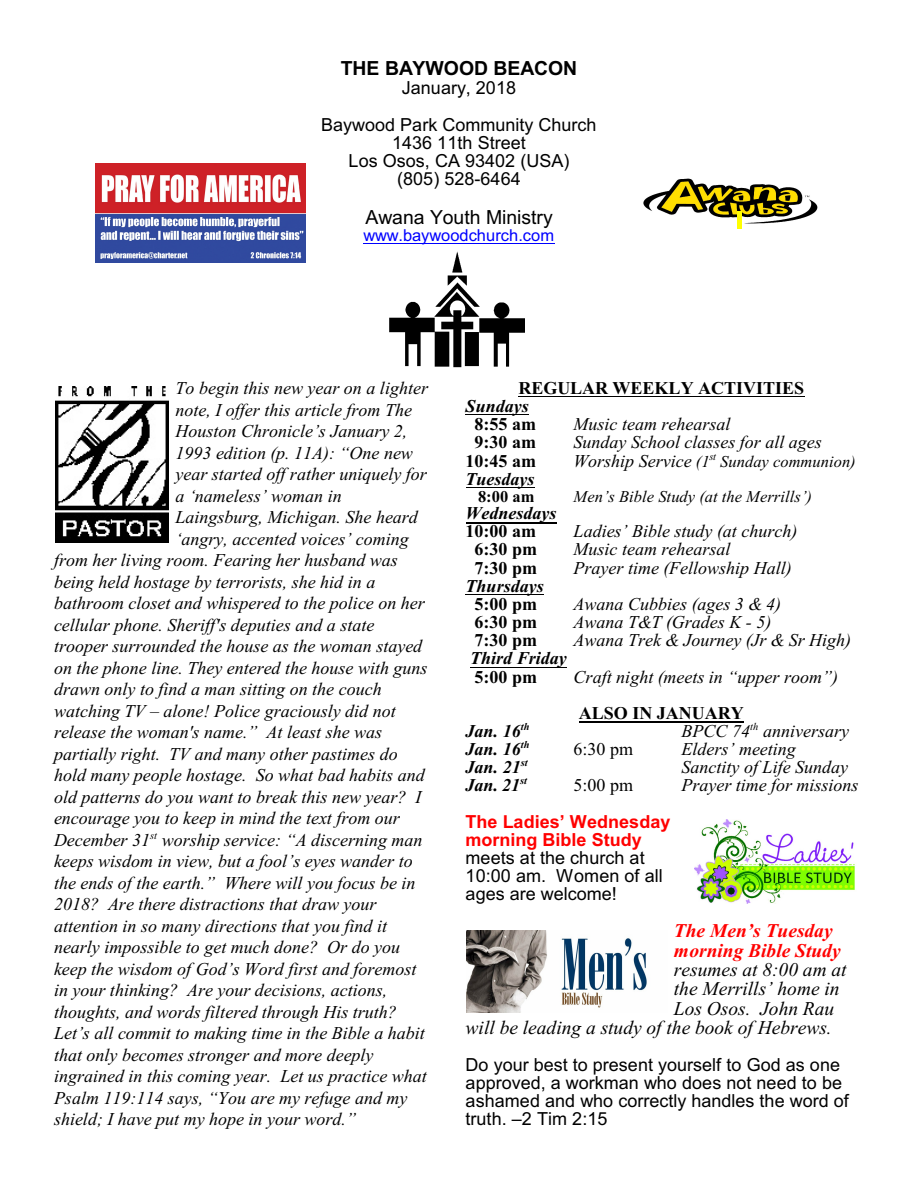
<style>
.page{position:relative;width:918px;height:1188px;background:#fff}
.page>*{position:absolute;margin:0;border:0;box-sizing:border-box;transform-origin:0 0}
.t1{font:italic 19.5px "Times New Roman";color:#000}
.t2{font:italic 700 19.5px/19.5px "Times New Roman";color:#f00}
.t3{font:19.5px "Arial";color:#000}
.t4{font:700 19.5px "Arial";color:#000}
.t5{font:italic 18px/21.5px "Times New Roman";color:#000}
.t6{font:18px/18px "Arial";color:#000;text-align:center}
.t7{font:700 18px "Times New Roman";color:#000}
.t8{font:italic 700 18px "Times New Roman";color:#000}
.t9{font:700 18px/18px "Arial";color:#f00}
.t10{font:18px "Times New Roman";color:#000}
.t11{font:italic 16.5px "Times New Roman";color:#000}
.t12{font:16.5px "Arial";color:#00f}
.t13{font:700 16.5px "Times New Roman";color:#000}
.t14{font:italic 700 10.5px "Times New Roman";letter-spacing:.005em;color:#000}
.t15{font:italic 10.5px "Times New Roman";color:#000}
.s1{font-size:18px}
</style>
<div class="page">
<img style="left:55px;top:386px;width:114px;height:157px">
<hr style="left:363px;top:243px;width:192px;height:1px;background:#00f">
<hr style="left:518px;top:396px;width:286px;height:1px;background:#000">
<hr style="left:466px;top:414px;width:63px;height:1px;background:#000">
<hr style="left:466px;top:487px;width:69px;height:1px;background:#000">
<hr style="left:466px;top:522px;width:91px;height:1px;background:#000">
<hr style="left:466px;top:594px;width:78px;height:1px;background:#000">
<hr style="left:470px;top:667px;width:97px;height:1px;background:#000">
<hr style="left:579px;top:721px;width:165px;height:2px;background:#000">
<img style="left:694px;top:820px;width:161px;height:84px">
<img style="left:466px;top:931px;width:181px;height:82px">
<img style="left:390px;top:251px;width:134px;height:117px">
<img style="left:643px;top:178px;width:175px;height:48px">
<img style="left:95px;top:164px;width:211px;height:98px">
<hr style="left:737px;top:211px;width:4px;height:18px;background:#ff0">
<p class="t4" style="left:341px;top:61px;width:238px">THE BAYWOOD BEACON</p>
<p class="t6" style="left:321px;top:70px;width:277px;line-height:37.5px">January, 2018<br>Baywood Park Community Church</p>
<p class="t6" style="left:349px;top:135px;width:222px">1436 11th Street<br>Los Osos, CA 93402 (USA) (805) 528-6464</p>
<p class="t3" style="left:365px;top:210px;width:189px">Awana Youth Ministry</p>
<p class="t12" style="left:363px;top:229px;width:192px">www.baywoodchurch.com</p>
<p class="t5" style="left:176px;top:379px;width:254px">To begin this new year on a lighter</p>
<p class="t5" style="left:176px;top:401px;width:238px">note, I offer this article from The</p>
<p class="t5" style="left:176px;top:422px;width:233px">Houston Chronicle’s January 2,</p>
<p class="t5" style="left:176px;top:444px;width:239px">1993 edition (p. 11A): “One new</p>
<p class="t5" style="left:176px;top:465px;width:253px">year started off rather uniquely for</p>
<p class="t5" style="left:176px;top:487px;width:168px">a ‘nameless’ woman in</p>
<p class="t5" style="left:176px;top:508px;width:244px">Laingsburg, Michigan. She heard</p>
<p class="t5" style="left:176px;top:530px;width:235px">‘angry, accented voices’ coming</p>
<p class="t5" style="left:54px;top:551px;width:345px">from her living room. Fearing her husband was</p>
<p class="t5" style="left:54px;top:573px;width:323px">being held hostage by terrorists, she hid in a</p>
<p class="t5" style="left:54px;top:594px;width:372px">bathroom closet and whispered to the police on her</p>
<p class="t5" style="left:54px;top:616px;width:322px">cellular phone. Sheriff's deputies and a state</p>
<p class="t5" style="left:54px;top:637px;width:370px">trooper surrounded the house as the woman stayed</p>
<p class="t5" style="left:54px;top:659px;width:375px">on the phone line. They entered the house with guns</p>
<p class="t5" style="left:54px;top:680px;width:329px">drawn only to find a man sitting on the couch</p>
<p class="t5" style="left:54px;top:702px;width:343px">watching TV – alone! Police graciously did not</p>
<p class="t5" style="left:54px;top:723px;width:330px">release the woman's name.” At least she was</p>
<p class="t5" style="left:54px;top:745px;width:345px">partially right. TV and many other pastimes do</p>
<p class="t5" style="left:54px;top:766px;width:372px">hold many people hostage. So what bad habits and</p>
<p class="t5" style="left:54px;top:788px;width:369px">old patterns do you want to break this new year? I</p>
<p class="t5" style="left:54px;top:809px;width:347px">encourage you to keep in mind the text from our</p>
<p class="t5" style="left:54px;top:831px;width:370px">December 31 worship service: “A discerning man</p>
<p class="t15" style="left:150px;top:831px;width:8px">st</p>
<p class="t5" style="left:54px;top:852px;width:374px">keeps wisdom in view, but a fool’s eyes wander to the ends of the earth.” Where will you focus be in 2018? Are there distractions that draw your attention in so many directions that you find it nearly impossible to get much done? Or do you keep the wisdom of God’s Word first and foremost in your thinking? Are your decisions, actions, thoughts, and words filtered through His truth?<br>Let’s all commit to making time in the Bible a habit that only becomes stronger and more deeply ingrained in this coming year. Let us practice what Psalm 119:114 says, “You are my refuge and my shield; I have put my hope in your word.”</p>
<p class="t7" style="left:518px;top:382px;width:287px">REGULAR WEEKLY ACTIVITIES</p>
<p class="t8" style="left:466px;top:400px;width:65px">Sundays</p>
<p class="t7" style="left:475px;top:418px;width:63px">8:55 am</p>
<p class="t5" style="left:574px;top:415px;width:158px">Music team rehearsal</p>
<p class="t7" style="left:475px;top:436px;width:63px">9:30 am</p>
<p class="t5" style="left:574px;top:433px;width:250px">Sunday School classes for all ages</p>
<p class="t7" style="left:466px;top:454px;width:72px">10:45 am</p>
<p class="t11" style="left:574px;top:455px;width:284px"><span class="s1">Worship Service</span> (1 Sunday communion)</p>
<p class="t15" style="left:710px;top:453px;width:8px">st</p>
<p class="t8" style="left:466px;top:473px;width:70px">Tuesdays</p>
<p class="t13" style="left:478px;top:490px;width:58px">8:00 am</p>
<p class="t11" style="left:574px;top:490px;width:240px">Men’s Bible Study (at the Merrills’)</p>
<p class="t8" style="left:466px;top:507px;width:92px">Wednesdays</p>
<p class="t7" style="left:466px;top:525px;width:72px">10:00 am</p>
<p class="t5" style="left:574px;top:522px;width:225px">Ladies’ Bible study (at church)</p>
<p class="t7" style="left:475px;top:543px;width:64px">6:30 pm</p>
<p class="t5" style="left:574px;top:540px;width:158px">Music team rehearsal</p>
<p class="t7" style="left:475px;top:561px;width:64px">7:30 pm</p>
<p class="t5" style="left:574px;top:559px;width:220px">Prayer time (Fellowship Hall)</p>
<p class="t8" style="left:466px;top:580px;width:80px">Thursdays</p>
<p class="t7" style="left:475px;top:598px;width:64px">5:00 pm</p>
<p class="t5" style="left:574px;top:595px;width:209px">Awana Cubbies (ages 3 &amp; 4)</p>
<p class="t7" style="left:475px;top:616px;width:64px">6:30 pm</p>
<p class="t5" style="left:574px;top:613px;width:199px">Awana T&amp;T (Grades K - 5)</p>
<p class="t7" style="left:475px;top:634px;width:64px">7:30 pm</p>
<p class="t5" style="left:574px;top:631px;width:279px">Awana Trek &amp; Journey (Jr &amp; Sr High)</p>
<p class="t8" style="left:470px;top:652px;width:98px">Third Friday</p>
<p class="t7" style="left:475px;top:670px;width:64px">5:00 pm</p>
<p class="t5" style="left:574px;top:668px;width:266px">Craft night (meets in “upper room”)</p>
<p class="t7" style="left:579px;top:707px;width:166px">ALSO IN JANUARY</p>
<p class="t8" style="left:466px;top:725px;width:57px">Jan. 16</p>
<p class="t5" style="left:682px;top:722px;width:169px">BPCC 74 anniversary</p>
<p class="t14" style="left:521px;top:723px;width:10px">th</p>
<p class="t15" style="left:750px;top:722px;width:10px">th</p>
<p class="t14" style="left:521px;top:741px;width:10px">th</p>
<p class="t8" style="left:466px;top:743px;width:57px">Jan. 16</p>
<p class="t10" style="left:574px;top:742px;width:61px">6:30 pm</p>
<p class="t5" style="left:682px;top:740px;width:116px">Elders’ meeting</p>
<p class="t14" style="left:521px;top:759px;width:8px">st</p>
<p class="t8" style="left:466px;top:761px;width:57px">Jan. 21</p>
<p class="t5" style="left:682px;top:758px;width:168px">Sanctity of Life Sunday</p>
<p class="t14" style="left:520px;top:777px;width:8px">st</p>
<p class="t9" style="left:466px;top:814px;width:206px">The Ladies’ Wednesday morning Bible Study</p>
<p class="t6" style="left:466px;top:850px;width:199px;text-align:left">meets at the church at<br>10:00 am. Women of all ages are welcome!</p>
<p class="t8" style="left:466px;top:779px;width:56px">Jan. 21</p>
<p class="t10" style="left:574px;top:779px;width:61px">5:00 pm</p>
<p class="t5" style="left:682px;top:776px;width:179px">Prayer time for missions</p>
<p class="t2" style="left:674px;top:923px;width:168px">The Men’s Tuesday morning Bible Study</p>
<p class="t1" style="left:674px;top:962px;width:174px">resumes at 8:00 am at</p>
<p class="t1" style="left:674px;top:982px;width:167px">the Merrills’ home in</p>
<p class="t1" style="left:674px;top:1001px;width:162px">Los Osos. John Rau</p>
<p class="t1" style="left:466px;top:1021px;width:368px">will be leading a study of the book of Hebrews.</p>
<p class="t6" style="left:466px;top:1057px;width:385px;text-align:left">Do your best to present yourself to God as one approved, a workman who does not need to be ashamed and who correctly handles the word of truth. –2 Tim 2:15</p>
</div>
